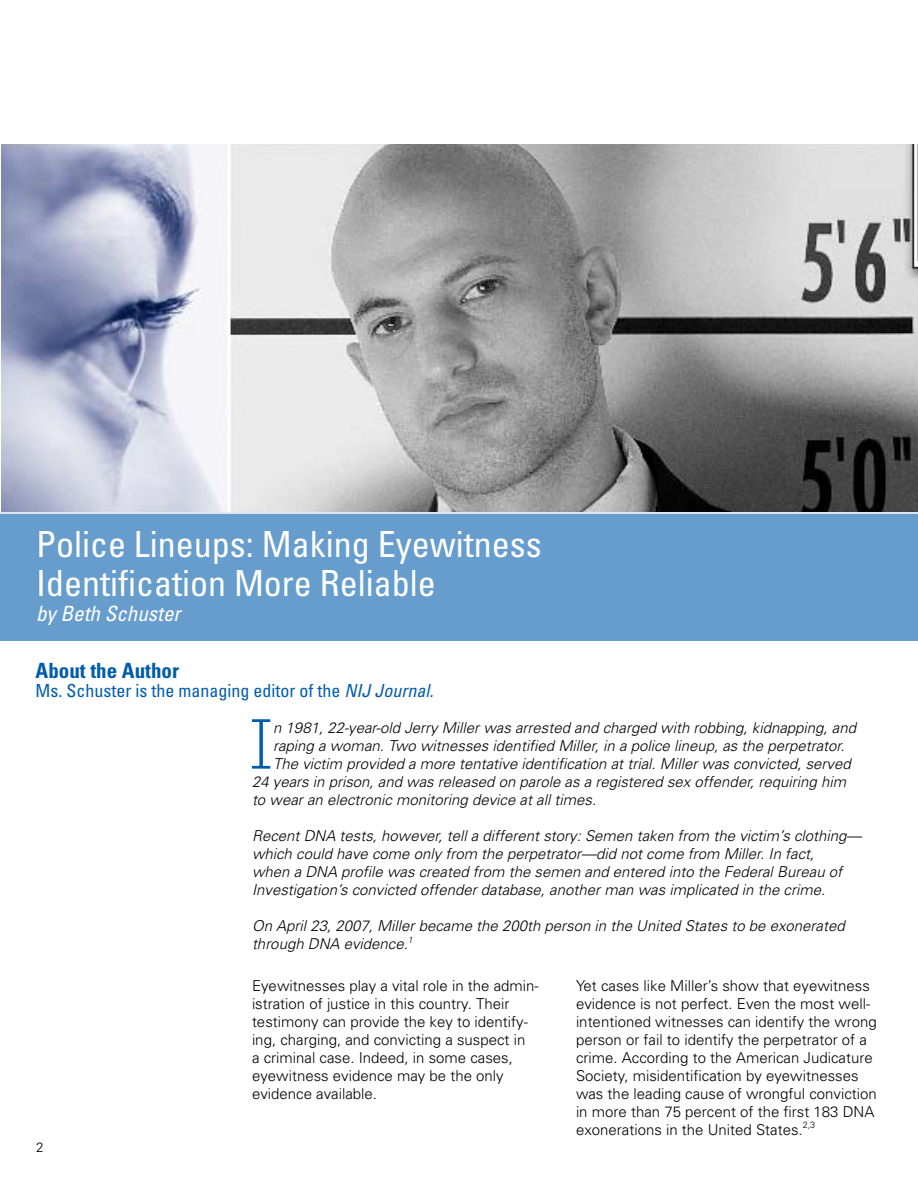
<style>
.page{position:relative;width:918px;height:1188px;background:#fff}
.page>*{position:absolute;margin:0;border:0;box-sizing:border-box;transform-origin:0 0}
.t1{font:condensed 36px/39px "Univers";color:#fff}
.t2{font:italic condensed 21px "Univers";color:#fff}
._4__About_the_author{font:700 condensed 21px "Univers";color:#005cab}
._4__About_the_author-2{font:condensed 18px "Univers";color:#005cab}
._3__Body_text{font:italic 300 15px/18px "Univers";color:#000}
._3__Body_text-2{font:300 15px/18px "Univers";color:#000}
._3__Body_text-3{font:300 9px "Univers";color:#000}
._3__Body_text-4{font:italic 300 9px "Univers";color:#000}
.s1{font-style:italic}
</style>
<div class="page">
<img style="left:1px;top:144px;width:917px;height:368px">
<div style="left:0;top:512px;width:918px;height:129px;background:#669dcd"></div>
<hr style="left:0;top:512px;width:918px;height:2px;background:#fff">
<hr style="left:229px;top:0;width:1px;height:513px;background:#fff">
<svg style="left:252px;top:719px;width:18px;height:50px"></svg>
<h1 class="t1" style="left:36px;top:524px;width:507px">Police Lineups: Making Eyewitness<br>Identification More Reliable</h1>
<h2 class="t2" style="left:36px;top:601px;width:146px">by Beth Schuster</h2>
<p class="_4__About_the_author" style="left:36px;top:657px;width:145px">About the Author</p>
<p class="_4__About_the_author-2" style="left:36px;top:679px;width:399px">Ms. Schuster is the managing editor of the <span class="s1">NIJ Journal.</span></p>
<p class="_3__Body_text" style="left:273px;top:719px;width:584px">n 1981, 22-year-old Jerry Miller was arrested and charged with robbing, kidnapping, and</p>
<p class="_3__Body_text" style="left:273px;top:737px;width:573px">raping a woman. Two witnesses identified Miller, in a police lineup, as the perpetrator.</p>
<p class="_3__Body_text" style="left:273px;top:755px;width:579px">The victim provided a more tentative identification at trial. Miller was convicted, served</p>
<p class="_3__Body_text" style="left:252px;top:773px;width:596px">24 years in prison, and was released on parole as a registered sex offender, requiring him</p>
<p class="_3__Body_text" style="left:252px;top:791px;width:346px">to wear an electronic monitoring device at all times.</p>
<p class="_3__Body_text" style="left:252px;top:827px;width:611px">Recent DNA tests, however, tell a different story: Semen taken from the victim’s clothing— which could have come only from the perpetrator—did not come from Miller. In fact,<br>when a DNA profile was created from the semen and entered into the Federal Bureau of Investigation’s convicted offender database, another man was implicated in the crime.</p>
<p class="_3__Body_text" style="left:252px;top:917px;width:594px">On April 23, 2007, Miller became the 200th person in the United States to be exonerated through DNA evidence.</p>
<p class="_3__Body_text-4" style="left:408px;top:934px;width:7px">1</p>
<p class="_3__Body_text-2" style="left:252px;top:977px;width:288px">Eyewitnesses play a vital role in the admin&shy;istration of justice in this country. Their testimony can provide the key to identify&shy;ing, charging, and convicting a suspect in<br>a criminal case. Indeed, in some cases, eyewitness evidence may be the only evidence available.</p>
<p class="_3__Body_text-2" style="left:576px;top:977px;width:302px">Yet cases like Miller’s show that eyewitness evidence is not perfect. Even the most well&shy;intentioned witnesses can identify the wrong person or fail to identify the perpetrator of a crime. According to the American Judicature Society, misidentification by eyewitnesses was the leading cause of wrongful conviction in more than 75 percent of the first 183 DNA exonerations in the United States.</p>
<p class="_3__Body_text-3" style="left:803px;top:1120px;width:14px">2,3</p>
</div>
